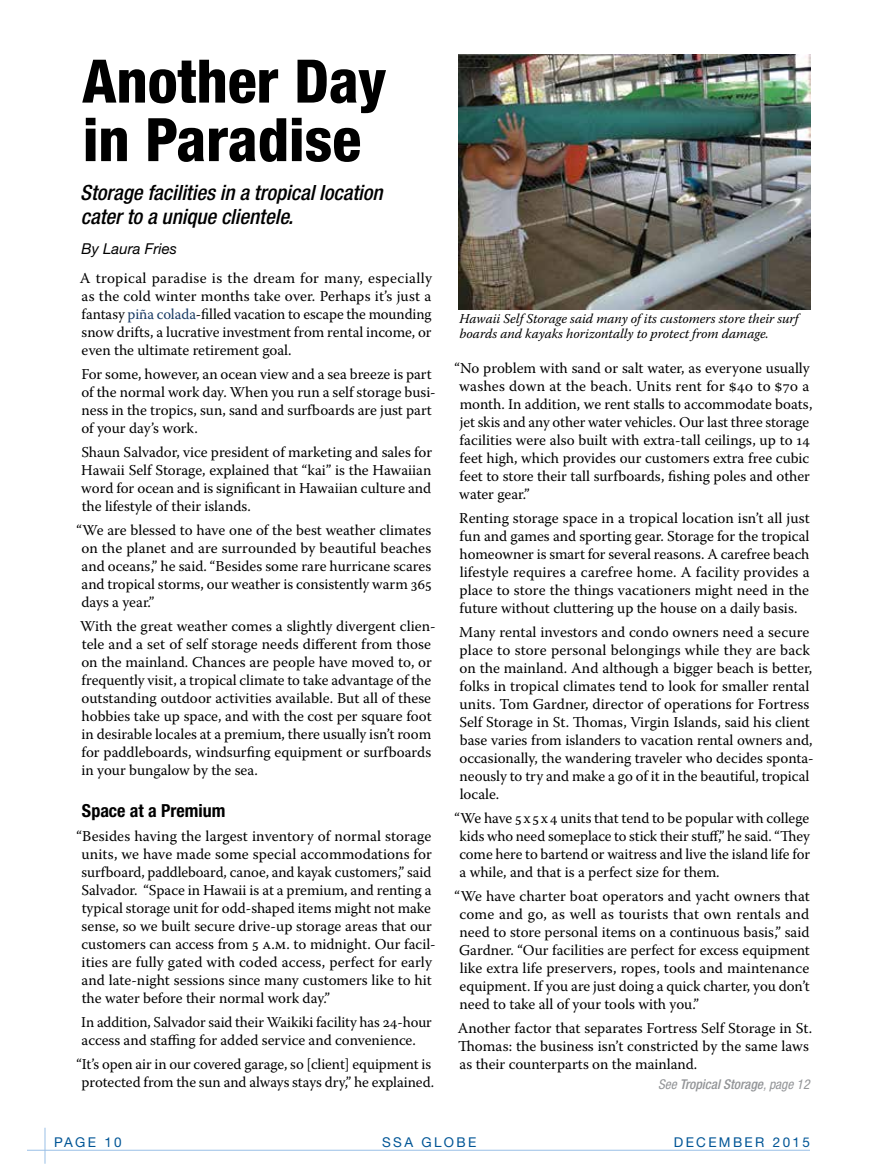
<style>
.page{position:relative;width:891px;height:1175px;background:#fff}
.page>*{position:absolute;margin:0;border:0;box-sizing:border-box;transform-origin:0 0}
.Head{font:800 condensed 60px/58.5px "Helvetica Neue";color:#000}
.Head2{font:italic 500 condensed 21px/24px "Helvetica Neue";color:#000}
.Subhead{font:700 condensed 18px "Helvetica Neue";color:#000}
.Body{font:15px/18px "Warnock Pro";color:#000}
.Byline{font:italic 15px "Helvetica Neue";color:#000}
.t1{font:italic 13.5px/15px "Warnock Pro";color:#000}
.t2{font:13.5px "Helvetica Neue";letter-spacing:.175em;color:#005596}
.t3{font:italic 500 condensed 13.5px "Helvetica Neue";color:#939598}
.s1{color:#193b65}
.s2{font-weight:400}
</style>
<div class="page">
<hr style="left:27px;top:1149px;width:783px;height:1px;background:#99bfe6">
<hr style="left:45px;top:1127px;width:1px;height:36px;background:#99bfe6">
<img style="left:459px;top:54px;width:351px;height:255px">
<p class="Head" style="left:82px;top:51px;width:306px">Another Day in Paradise</p>
<p class="Head2" style="left:80px;top:180px;width:304px">Storage facilities in a tropical location cater to a unique clientele.</p>
<p class="Byline" style="left:82px;top:240px;width:97px">By Laura Fries</p>
<p class="Body" style="left:80px;top:268px;width:354px;text-align:justify">A tropical paradise is the dream for many, especially as the cold winter months take over. Perhaps it’s just a fantasy <span class="s1">piña colada</span>-filled vacation to escape the mounding snow drifts, a lucrative investment from rental income, or even the ultimate retirement goal.</p>
<p class="Body" style="left:81px;top:364px;width:356px">For some, however, an ocean view and a sea breeze is part of the normal work day. When you run a self storage busi&shy;ness in the tropics, sun, sand and surfboards are just part of your day’s work.</p>
<p class="Body" style="left:81px;top:442px;width:352px;text-align:justify">Shaun Salvador, vice president of marketing and sales for Hawaii Self Storage, explained that “kai” is the Hawaiian word for ocean and is significant in Hawaiian culture and the lifestyle of their islands.</p>
<p class="Body" style="left:81px;top:520px;width:352px;text-align:justify;text-indent:-5px">“We are blessed to have one of the best weather climates on the planet and are surrounded by beautiful beaches and oceans,” he said. “Besides some rare hurricane scares and tropical storms, our weather is consistently warm 365 days a year.”</p>
<p class="Body" style="left:80px;top:616px;width:357px">With the great weather comes a slightly divergent clien&shy;tele and a set of self storage needs different from those on the mainland. Chances are people have moved to, or frequently visit, a tropical climate to take advantage of the outstanding outdoor activities available. But all of these hobbies take up space, and with the cost per square foot in desirable locales at a premium, there usually isn’t room for paddleboards, windsurfing equipment or surfboards in your bungalow by the sea.</p>
<p class="Subhead" style="left:82px;top:799px;width:145px">Space at a Premium</p>
<p class="Body" style="left:81px;top:826px;width:356px;text-indent:-5px">“Besides having the largest inventory of normal storage units, we have made some special accommodations for surfboard, paddleboard, canoe, and kayak customers,” said Salvador. “Space in Hawaii is at a premium, and renting a typical storage unit for odd-shaped items might not make sense, so we built secure drive-up storage areas that our customers can access from 5 a.m. to midnight. Our facil&shy;ities are fully gated with coded access, perfect for early and late-night sessions since many customers like to hit the water before their normal work day.”</p>
<p class="Body" style="left:81px;top:1012px;width:352px">In addition, Salvador said their Waikiki facility has 24-hour access and staffing for added service and convenience.</p>
<p class="Body" style="left:77px;top:1054px;width:359px;text-align:center">“It’s open air in our covered garage, so [client] equipment is protected from the sun and always stays dry,” he explained.</p>
<p class="t1" style="left:459px;top:310px;width:341px">Hawaii Self Storage said many of its customers store their surf boards and kayaks horizontally to protect from damage.</p>
<p class="Body" style="left:459px;top:358px;width:355px;text-indent:-5px">“No problem with sand or salt water, as everyone usually washes down at the beach. Units rent for $40 to $70 a month. In addition, we rent stalls to accommodate boats, jet skis and any other water vehicles. Our last three storage facilities were also built with extra-tall ceilings, up to 14 feet high, which provides our customers extra free cubic feet to store their tall surfboards, fishing poles and other water gear.”</p>
<p class="Body" style="left:459px;top:508px;width:352px;text-align:justify">Renting storage space in a tropical location isn’t all just fun and games and sporting gear. Storage for the tropical homeowner is smart for several reasons. A carefree beach lifestyle requires a carefree home. A facility provides a place to store the things vacationers might need in the future without cluttering up the house on a daily basis.</p>
<p class="Body" style="left:459px;top:622px;width:356px">Many rental investors and condo owners need a secure place to store personal belongings while they are back on the mainland. And although a bigger beach is better, folks in tropical climates tend to look for smaller rental units. Tom Gardner, director of operations for Fortress Self Storage in St. Thomas, Virgin Islands, said his client base varies from islanders to vacation rental owners and, occasionally, the wandering traveler who decides sponta&shy;neously to try and make a go of it in the beautiful, tropical locale.</p>
<p class="Body" style="left:459px;top:808px;width:352px;text-align:justify;text-indent:-5px">“We have 5x5x4 units that tend to be popular with college kids who need someplace to stick their stuff,” he said. “They come here to bartend or waitress and live the island life for a while, and that is a perfect size for them.</p>
<p class="Body" style="left:459px;top:886px;width:352px;text-align:justify;text-indent:-5px">“We have charter boat operators and yacht owners that come and go, as well as tourists that own rentals and need to store personal items on a continuous basis,” said Gardner. “Our facilities are perfect for excess equipment like extra life preservers, ropes, tools and maintenance equipment. If you are just doing a quick charter, you don’t need to take all of your tools with you.”</p>
<p class="Body" style="left:458px;top:1018px;width:356px">Another factor that separates Fortress Self Storage in St.<br>Thomas: the business isn’t constricted by the same laws as their counterparts on the mainland.</p>
<p class="t3" style="left:658px;top:1076px;width:153px"><span class="s2">See</span> Tropical Storage<span class="s2">, page 12</span></p>
<p class="t2" style="left:54px;top:1134px;width:69px">PAGE 10</p>
<p class="t2" style="left:382px;top:1134px;width:96px">SSA GLOBE</p>
<p class="t2" style="left:674px;top:1134px;width:138px">DECEMBER 2015</p>
</div>
